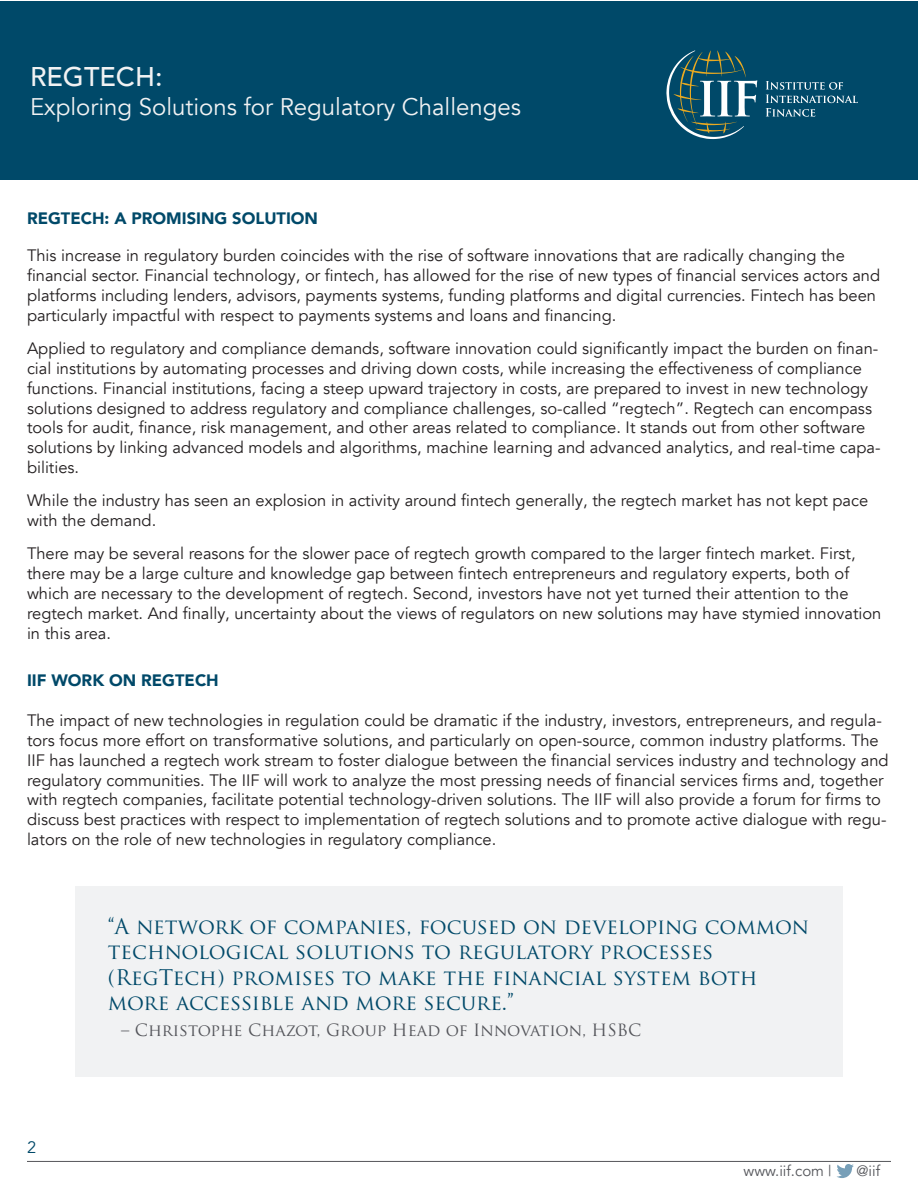
<style>
.page{position:relative;width:918px;height:1188px;background:#fff}
.page>*{position:absolute;margin:0;border:0;box-sizing:border-box;transform-origin:0 0}
.t1{font:500 27px "Avenir LT Com";color:#f1f2f3}
.t2{font:24px "Avenir LT Com";color:#f1f2f3}
.t3{font:21px/25.2px "Trajan Pro";color:#004969}
.Copy{font:16.5px/19.8px "Avenir LT Com";color:#231f20}
.t4{font:16.5px "Trajan Pro";color:#54555a}
.Copy-2{font:900 16.5px "Avenir LT Com";color:#004969}
.Copy-3{font:16.5px "Avenir LT Com";color:#004969}
.t5{font:15px "Avenir LT Com";color:#54555a}
</style>
<div class="page">
<div style="left:0;top:1px;width:918px;height:178px;background:#004969"></div>
<svg style="left:837px;top:1164px;width:17px;height:14px"></svg>
<hr style="left:27px;top:1161px;width:864px;height:1px;background:#54555a">
<svg style="left:666px;top:50px;width:91px;height:89px"></svg>
<svg style="left:766px;top:81px;width:92px;height:36px"></svg>
<div style="left:75px;top:886px;width:768px;height:191px;background:#f1f2f3"></div>
<p class="t1" style="left:30px;top:60px;width:134px">REGTECH:</p>
<p class="t2" style="left:30px;top:92px;width:493px">Exploring Solutions for Regulatory Challenges</p>
<p class="Copy-2" style="left:27px;top:208px;width:293px">REGTECH: A PROMISING SOLUTION</p>
<p class="Copy" style="left:27px;top:246px;width:855px">This increase in regulatory burden coincides with the rise of software innovations that are radically changing the financial sector. Financial technology, or fintech, has allowed for the rise of new types of financial services actors and platforms including lenders, advisors, payments systems, funding platforms and digital currencies. Fintech has been particularly impactful with respect to payments systems and loans and financing.</p>
<p class="Copy" style="left:27px;top:339px;width:855px">Applied to regulatory and compliance demands, software innovation could significantly impact the burden on finan&shy;cial institutions by automating processes and driving down costs, while increasing the effectiveness of compliance functions. Financial institutions, facing a steep upward trajectory in costs, are prepared to invest in new technology solutions designed to address regulatory and compliance challenges, so-called “regtech”. Regtech can encompass tools for audit, finance, risk management, and other areas related to compliance. It stands out from other software solutions by linking advanced models and algorithms, machine learning and advanced analytics, and real-time capa&shy;bilities.</p>
<p class="Copy" style="left:27px;top:491px;width:843px">While the industry has seen an explosion in activity around fintech generally, the regtech market has not kept pace with the demand.</p>
<p class="Copy" style="left:27px;top:544px;width:856px">There may be several reasons for the slower pace of regtech growth compared to the larger fintech market. First, there may be a large culture and knowledge gap between fintech entrepreneurs and regulatory experts, both of which are necessary to the development of regtech. Second, investors have not yet turned their attention to the regtech market. And finally, uncertainty about the views of regulators on new solutions may have stymied innovation in this area.</p>
<p class="Copy-2" style="left:27px;top:671px;width:193px">IIF WORK ON REGTECH</p>
<p class="Copy" style="left:27px;top:711px;width:863px">The impact of new technologies in regulation could be dramatic if the industry, investors, entrepreneurs, and regula&shy;tors focus more effort on transformative solutions, and particularly on open-source, common industry platforms. The IIF has launched a regtech work stream to foster dialogue between the financial services industry and technology and regulatory communities. The IIF will work to analyze the most pressing needs of financial services firms and, together with regtech companies, facilitate potential technology-driven solutions. The IIF will also provide a forum for firms to discuss best practices with respect to implementation of regtech solutions and to promote active dialogue with regu&shy;lators on the role of new technologies in regulatory compliance.</p>
<p class="Copy-3" style="left:27px;top:1138px;width:11px">2</p>
<p class="t3" style="left:108px;top:914px;width:703px">“A network of companies, focused on developing common technological solutions to regulatory processes (RegTech) promises to make the financial system both more accessible and more secure.”</p>
<p class="t4" style="left:121px;top:1020px;width:522px">– Christophe Chazot, Group Head of Innovation, HSBC</p>
<p class="t5" style="left:744px;top:1162px;width:90px">www.iif.com |</p>
<p class="t5" style="left:857px;top:1162px;width:25px">@iif</p>
</div>
